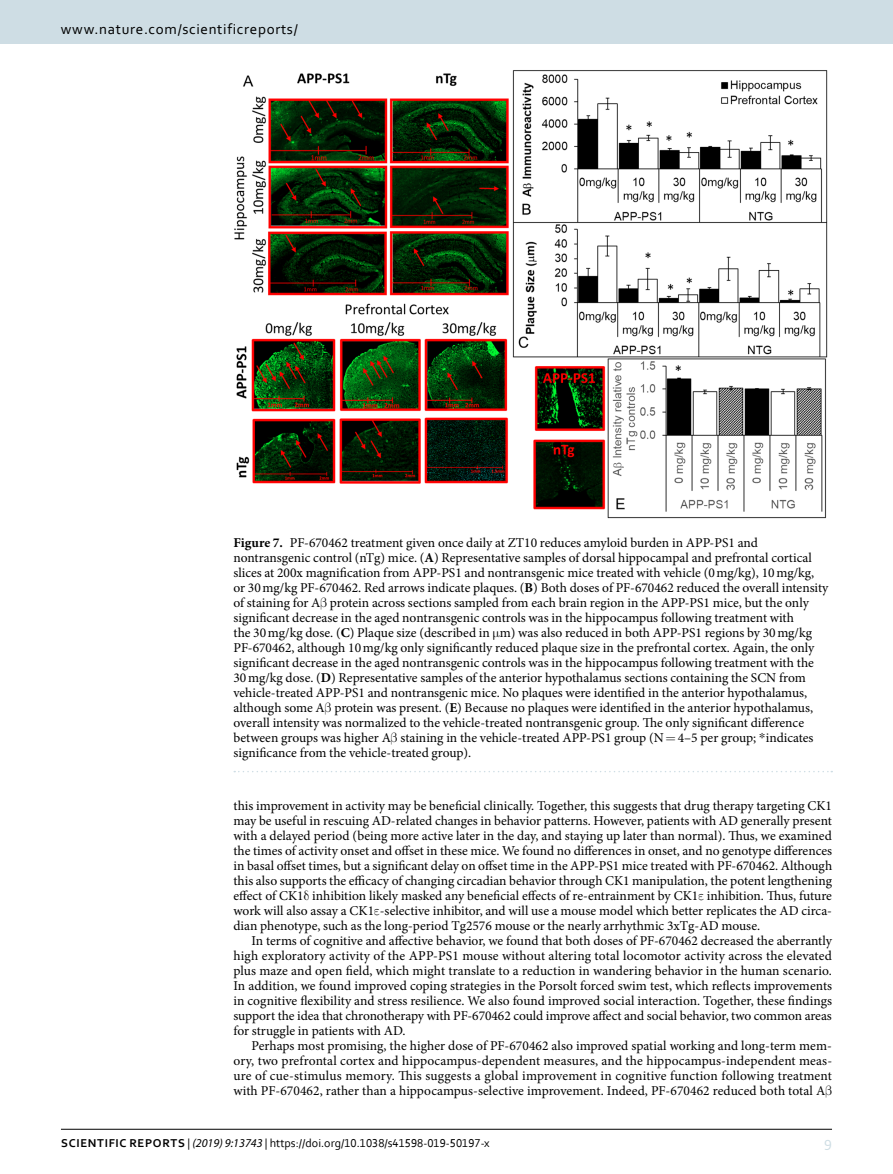
<style>
.page{position:relative;width:893px;height:1174px;background:#fff}
.page>*{position:absolute;margin:0;border:0;box-sizing:border-box;transform-origin:0 0}
.t1{font:15px "Corbel 2";letter-spacing:.045em;color:#000}
.t2{font:15px "Corbel 2";color:#cedde4}
.t3{font:13.5px/15px "Minion Pro";color:#000;text-align:justify}
.t4{font:12px "Corbel";color:#000}
.s1{font-weight:700}
.s2{font-family:"STIX General"}
.s3{font-family:"Corbel Bold 2"}
.s4{font-family:"Corbel 2"}
.s5{font-family:"Myriad Pro";font-style:italic}
</style>
<div class="page">
<hr style="left:61px;top:1129px;width:771px;height:1px;background:#000">
<div style="left:0;top:0;width:893px;height:43px;background:#cedde4"></div>
<img style="left:234px;top:70px;width:593px;height:448px">
<svg style="left:234px;top:771px;width:598px;height:1px"></svg>
<p class="t1" style="left:61px;top:19px;width:238px">www.nature.com/scientificreports/</p>
<p class="t3" style="left:233px;top:535px;width:596px;text-align:left"><span class="s1">Figure 7.</span> PF-670462 treatment given once daily at ZT10 reduces amyloid burden in APP-PS1 and nontransgenic control (nTg) mice. (<span class="s1">A</span>) Representative samples of dorsal hippocampal and prefrontal cortical slices at 200x magnification from APP-PS1 and nontransgenic mice treated with vehicle (0mg/kg), 10mg/kg, or 30mg/kg PF-670462. Red arrows indicate plaques. (<span class="s1">B</span>) Both doses of PF-670462 reduced the overall intensity of staining for A protein across sections sampled from each brain region in the APP-PS1 mice, but the only significant decrease in the aged nontransgenic controls was in the hippocampus following treatment with<br>the 30mg/kg dose. (<span class="s1">C</span>) Plaque size (described in m) was also reduced in both APP-PS1 regions by 30mg/kg PF-670462, although 10mg/kg only significantly reduced plaque size in the prefrontal cortex. Again, the only significant decrease in the aged nontransgenic controls was in the hippocampus following treatment with the 30mg/kg dose. (<span class="s1">D</span>) Representative samples of the anterior hypothalamus sections containing the SCN from vehicle-treated APP-PS1 and nontransgenic mice. No plaques were identified in the anterior hypothalamus, although some A protein was present. (<span class="s1">E</span>) Because no plaques were identified in the anterior hypothalamus, overall intensity was normalized to the vehicle-treated nontransgenic group. The only significant difference between groups was higher A staining in the vehicle-treated APP-PS1 group (N 4–5 per group; <span class="s2">*</span>indicates significance from the vehicle-treated group).</p>
<p class="t3" style="left:233px;top:798px;width:600px">this improvement in activity may be beneficial clinically. Together, this suggests that drug therapy targeting CK1 may be useful in rescuing AD-related changes in behavior patterns. However, patients with AD generally present with a delayed period (being more active later in the day, and staying up later than normal). Thus, we examined the times of activity onset and offset in these mice. We found no differences in onset, and no genotype differences in basal offset times, but a significant delay on offset time in the APP-PS1 mice treated with PF-670462. Although this also supports the efficacy of changing circadian behavior through CK1 manipulation, the potent lengthening effect of CK1 inhibition likely masked any beneficial effects of re-entrainment by CK1 inhibition. Thus, future work will also assay a CK1 -selective inhibitor, and will use a mouse model which better replicates the AD circa&shy;dian phenotype, such as the long-period Tg2576 mouse or the nearly arrhythmic 3xTg-AD mouse.</p>
<p class="t3" style="left:233px;top:932px;width:600px;text-indent:18px">In terms of cognitive and affective behavior, we found that both doses of PF-670462 decreased the aberrantly high exploratory activity of the APP-PS1 mouse without altering total locomotor activity across the elevated plus maze and open field, which might translate to a reduction in wandering behavior in the human scenario.<br>In addition, we found improved coping strategies in the Porsolt forced swim test, which reflects improvements in cognitive flexibility and stress resilience. We also found improved social interaction. Together, these findings support the idea that chronotherapy with PF-670462 could improve affect and social behavior, two common areas for struggle in patients with AD.</p>
<p class="t3" style="left:233px;top:1037px;width:600px;text-indent:18px">Perhaps most promising, the higher dose of PF-670462 also improved spatial working and long-term mem&shy;ory, two prefrontal cortex and hippocampus-dependent measures, and the hippocampus-independent meas&shy;ure of cue-stimulus memory. This suggests a global improvement in cognitive function following treatment with PF-670462, rather than a hippocampus-selective improvement. Indeed, PF-670462 reduced both total A</p>
<p class="t4" style="left:61px;top:1135px;width:430px"><span class="s3">SCIENTIFIC REPORTS</span> <span class="s4">|</span> <span class="s5">(2019) 9:13743</span> <span class="s4">|</span> https://doi.org/10.1038/s41598-019-50197-x</p>
<p class="t2" style="left:824px;top:1132px;width:9px">9</p>
</div>
